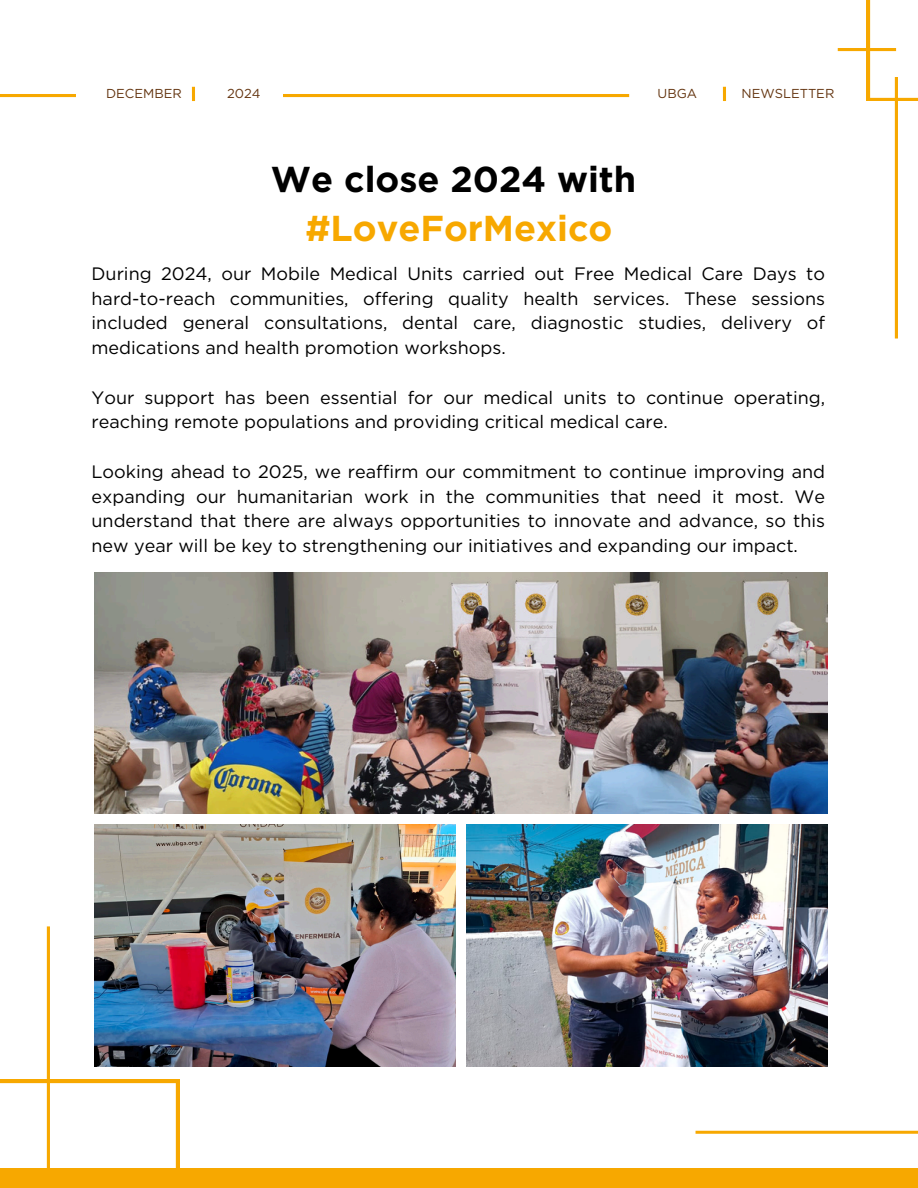
<style>
.page{position:relative;width:918px;height:1188px;background:#fff}
.page>*{position:absolute;margin:0;border:0;box-sizing:border-box;transform-origin:0 0}
.t1{font:700 36px/49.5px "Gotham";color:#000;text-align:center}
.t2{font:18px/24.8px "Gotham";color:#000;text-align:justify}
.t3{font:12.9px "Gotham";color:#643510}
.s1{color:#f7a800}
</style>
<div class="page">
<svg style="left:838px;top:0;width:80px;height:339px"></svg>
<svg style="left:0;top:87px;width:629px;height:14px"></svg>
<svg style="left:723px;top:87px;width:3px;height:14px"></svg>
<div style="left:0;top:1168px;width:917px;height:20px;background:#f7a800"></div>
<svg style="left:0;top:926px;width:179px;height:242px"></svg>
<svg style="left:695px;top:1131px;width:223px;height:3px"></svg>
<img style="left:94px;top:825px;width:362px;height:242px">
<img style="left:467px;top:825px;width:361px;height:242px">
<img style="left:94px;top:573px;width:734px;height:241px">
<p class="t3" style="left:106px;top:86px;width:77px">DECEMBER</p>
<p class="t3" style="left:227px;top:86px;width:35px">2024</p>
<p class="t3" style="left:658px;top:86px;width:41px">UBGA</p>
<h3 class="t3" style="left:742px;top:86px;width:94px">NEWSLETTER</h3>
<h3 class="t1" style="left:271px;top:154px;width:367px">We close 2024 with <span class="s1">#LoveForMexico</span></h3>
<p class="t2" style="left:92px;top:261px;width:735px">During 2024, our Mobile Medical Units carried out Free Medical Care Days to hard-to-reach communities, offering quality health services. These sessions included general consultations, dental care, diagnostic studies, delivery of medications and health promotion workshops.</p>
<h3 class="t2" style="left:92px;top:385px;width:735px">Your support has been essential for our medical units to continue operating, reaching remote populations and providing critical medical care.</h3>
<p class="t2" style="left:92px;top:459px;width:735px">Looking ahead to 2025, we reaffirm our commitment to continue improving and expanding our humanitarian work in the communities that need it most. We understand that there are always opportunities to innovate and advance, so this new year will be key to strengthening our initiatives and expanding our impact.</p>
</div>
